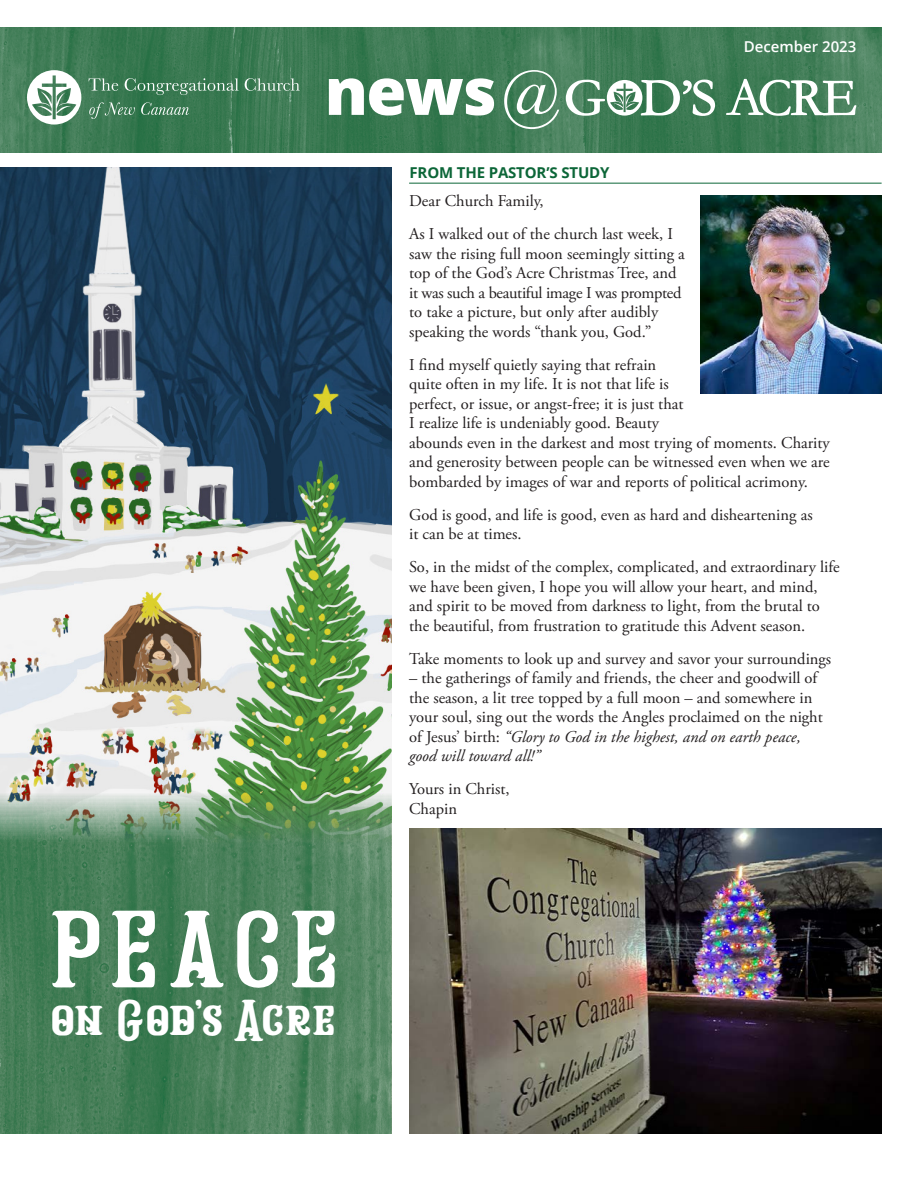
<style>
.page{position:relative;width:918px;height:1188px;background:#fff}
.page>*{position:absolute;margin:0;border:0;box-sizing:border-box;transform-origin:0 0}
.A-50_Body___Times{font:77.1px "Ropstone";letter-spacing:.13em;color:#fff}
.t1{font:800 64.8px "Open Sans";color:#fff}
.A-50_Body___Times-2{font:41.55px "Ropstone";letter-spacing:.025em;color:#fff}
._50_Body{font:16.5px/19.5px "Adobe Garamond Pro";color:#231f20}
.t2{font:700 15px "Open Sans";letter-spacing:-.01em;color:#0c6638}
.t3{font:600 15px "Open Sans";color:#fff}
.s1{font-family:"Garamond";font-weight:400}
.s2{font-style:italic}
</style>
<div class="page">
<svg style="left:0;top:27px;width:882px;height:126px;background:#3e7c55"></svg>
<hr style="left:409px;top:183px;width:473px;height:1px;background:#0c6638">
<img style="left:701px;top:195px;width:181px;height:199px">
<svg style="left:726px;top:79px;width:130px;height:37px"></svg>
<svg style="left:566px;top:80px;width:149px;height:36px"></svg>
<svg style="left:89px;top:78px;width:29px;height:13px"></svg>
<svg style="left:125px;top:78px;width:114px;height:17px;background:#548c69"></svg>
<svg style="left:245px;top:78px;width:55px;height:13px"></svg>
<svg style="left:89px;top:102px;width:46px;height:17px"></svg>
<svg style="left:141px;top:102px;width:48px;height:13px"></svg>
<svg style="left:27px;top:70px;width:54px;height:55px"></svg>
<img style="left:0;top:167px;width:391px;height:626px">
<img style="left:75px;top:573px;width:156px;height:161px">
<svg style="left:0;top:793px;width:391px;height:341px;background:#50845f"></svg>
<img style="left:409px;top:829px;width:473px;height:305px">
<p class="t1" style="left:325px;top:42px;width:237px">news<span class="s1">@</span></p>
<p class="t2" style="left:410px;top:162px;width:202px">FROM THE PASTOR’S STUDY</p>
<p class="t3" style="left:744px;top:37px;width:114px">December 2023</p>
<p class="A-50_Body___Times" style="left:52px;top:886px;width:288px">PEACE</p>
<p class="A-50_Body___Times-2" style="left:52px;top:987px;width:285px">on God’s Acre</p>
<p class="_50_Body" style="left:409px;top:192px;width:136px">Dear Church Family,</p>
<p class="_50_Body" style="left:409px;top:225px;width:277px">As I walked out of the church last week, I saw the rising full moon seemingly sitting a top of the God’s Acre Christmas Tree, and it was such a beautiful image I was prompted to take a picture, but only after audibly speaking the words “thank you, God.”</p>
<p class="_50_Body" style="left:409px;top:355px;width:422px">I find myself quietly saying that refrain<br>quite often in my life. It is not that life is<br>perfect, or issue, or angst-free; it is just that<br>I realize life is undeniably good. Beauty<br>abounds even in the darkest and most trying of moments. Charity and generosity between people can be witnessed even when we are bombarded by images of war and reports of political acrimony.</p>
<p class="_50_Body" style="left:409px;top:506px;width:405px">God is good, and life is good, even as hard and disheartening as it can be at times.</p>
<p class="_50_Body" style="left:409px;top:558px;width:432px">So, in the midst of the complex, complicated, and extraordinary life we have been given, I hope you will allow your heart, and mind, and spirit to be moved from darkness to light, from the brutal to the beautiful, from frustration to gratitude this Advent season.</p>
<p class="_50_Body" style="left:409px;top:650px;width:424px">Take moments to look up and survey and savor your surroundings</p>
<p class="_50_Body" style="left:409px;top:669px;width:415px">– the gatherings of family and friends, the cheer and goodwill of the season, a lit tree topped by a full moon – and somewhere in your soul, sing out the words the Angles proclaimed on the night of Jesus’ birth: <span class="s2">“Glory to God in the highest, and on earth peace, good will toward all!”</span></p>
<p class="_50_Body" style="left:409px;top:780px;width:102px">Yours in Christ,<br>Chapin</p>
</div>
